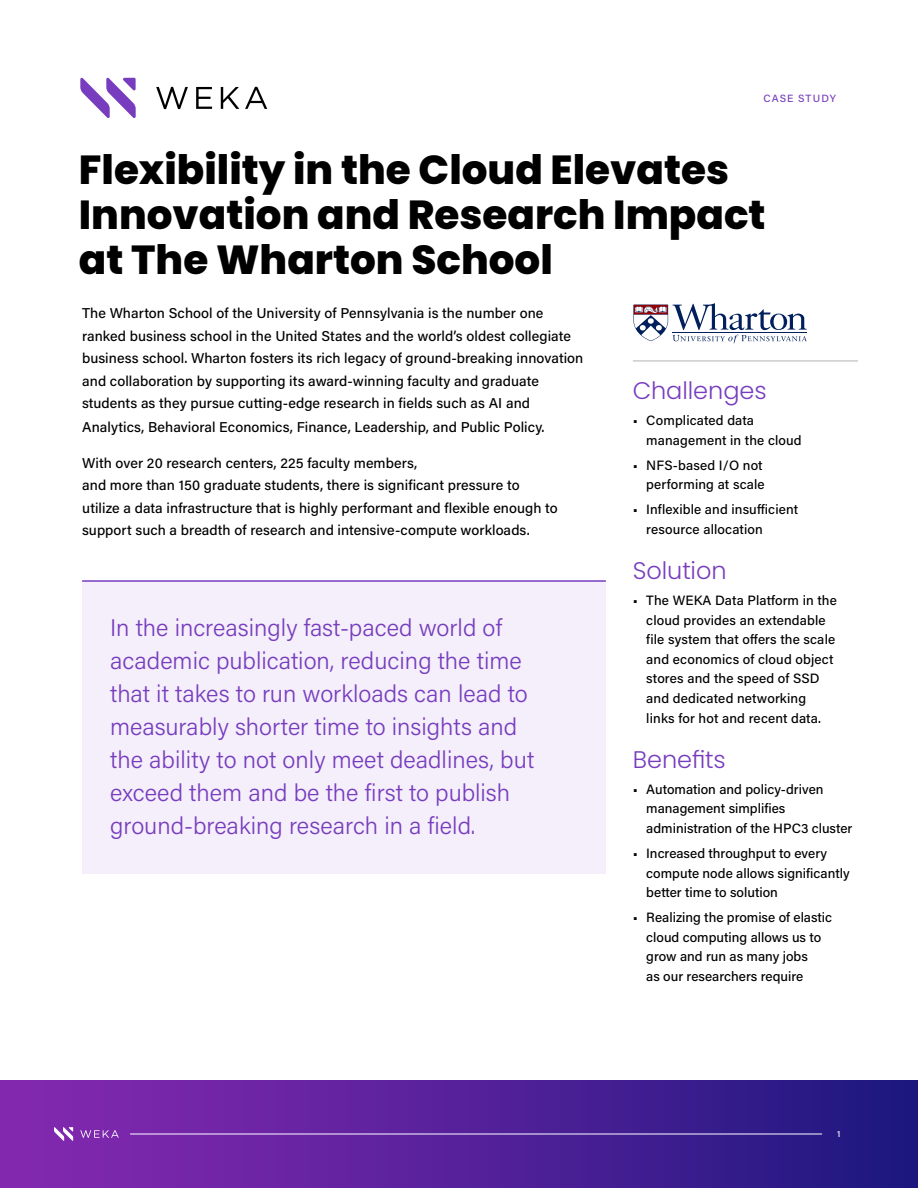
<style>
.page{position:relative;width:918px;height:1188px;background:#fff}
.page>*{position:absolute;margin:0;border:0;box-sizing:border-box;transform-origin:0 0}
.t1{font:800 40.5px/45px "Poppins";color:#000}
.t2{font:300 24px/33px "Acumin Pro";color:#773dbe}
.t3{font:300 24px "Poppins";color:#773dbe}
.t4{font:500 14.25px/22.6px "Acumin Pro";letter-spacing:.005em;color:#000}
.t5{font:500 13.5px/19.5px "Acumin Pro";letter-spacing:.005em;color:#000}
.t6{font:500 10.5px "Acumin Pro";letter-spacing:.095em;color:#773dbe}
.t7{font:500 9px "Acumin Pro";color:#fff}
</style>
<div class="page">
<div style="left:0;top:1080px;width:918px;height:108px;background:linear-gradient(to right,#8a29b2,#1f1881)"></div>
<svg style="left:54px;top:1127px;width:19px;height:14px"></svg>
<svg style="left:80px;top:1130px;width:39px;height:8px"></svg>
<hr style="left:130px;top:1134px;width:692px;height:1px;background:#fff">
<svg style="left:80px;top:77px;width:56px;height:41px"></svg>
<svg style="left:156px;top:87px;width:111px;height:22px"></svg>
<hr style="left:633px;top:361px;width:225px;height:1px;background:#b3b3b3">
<svg style="left:633px;top:303px;width:174px;height:40px"></svg>
<div style="left:82px;top:582px;width:524px;height:292px;background:#f4effa"></div>
<hr style="left:82px;top:580px;width:524px;height:2px;background:#773dbe">
<p class="t6" style="left:763px;top:91px;width:74px">CASE STUDY</p>
<h1 class="t1" style="left:79px;top:147px;width:688px">Flexibility in the Cloud Elevates<br>Innovation and Research Impact at The Wharton School</h1>
<p class="t4" style="left:82px;top:301px;width:503px">The Wharton School of the University of Pennsylvania is the number one ranked business school in the United States and the world’s oldest collegiate business school. Wharton fosters its rich legacy of ground-breaking innovation and collaboration by supporting its award-winning faculty and graduate students as they pursue cutting-edge research in fields such as AI and Analytics, Behavioral Economics, Finance, Leadership, and Public Policy.</p>
<p class="t4" style="left:82px;top:451px;width:477px">With over 20 research centers, 225 faculty members,<br>and more than 150 graduate students, there is significant pressure to utilize a data infrastructure that is highly performant and flexible enough to support such a breadth of research and intensive-compute workloads.</p>
<p class="t2" style="left:110px;top:610px;width:426px">In the increasingly fast-paced world of academic publication, reducing the time that it takes to run workloads can lead to measurably shorter time to insights and the ability to not only meet deadlines, but exceed them and be the first to publish ground-breaking research in a field.</p>
<h2 class="t3" style="left:633px;top:376px;width:135px">Challenges</h2>
<p class="t5" style="left:646px;top:410px;width:157px;text-indent:-14px">• Complicated data management in the cloud</p>
<p class="t5" style="left:633px;top:455px;width:133px;text-align:right">• NFS-based I/O not performing at scale</p>
<p class="t5" style="left:646px;top:499px;width:154px;text-indent:-14px">• Inflexible and insufficient resource allocation</p>
<h2 class="t3" style="left:633px;top:556px;width:95px">Solution</h2>
<p class="t5" style="left:646px;top:590px;width:192px;text-indent:-14px">• The WEKA Data Platform in the cloud provides an extendable file system that offers the scale and economics of cloud object stores and the speed of SSD and dedicated networking links for hot and recent data.</p>
<h2 class="t3" style="left:633px;top:745px;width:94px">Benefits</h2>
<p class="t5" style="left:646px;top:779px;width:208px;text-indent:-14px">• Automation and policy-driven management simplifies administration of the HPC3 cluster</p>
<p class="t5" style="left:646px;top:843px;width:205px;text-indent:-14px">• Increased throughput to every compute node allows significantly better time to solution</p>
<p class="t5" style="left:646px;top:907px;width:187px;text-indent:-14px">• Realizing the promise of elastic cloud computing allows us to grow and run as many jobs<br>as our researchers require</p>
<p class="t7" style="left:837px;top:1128px;width:5px">1</p>
</div>
